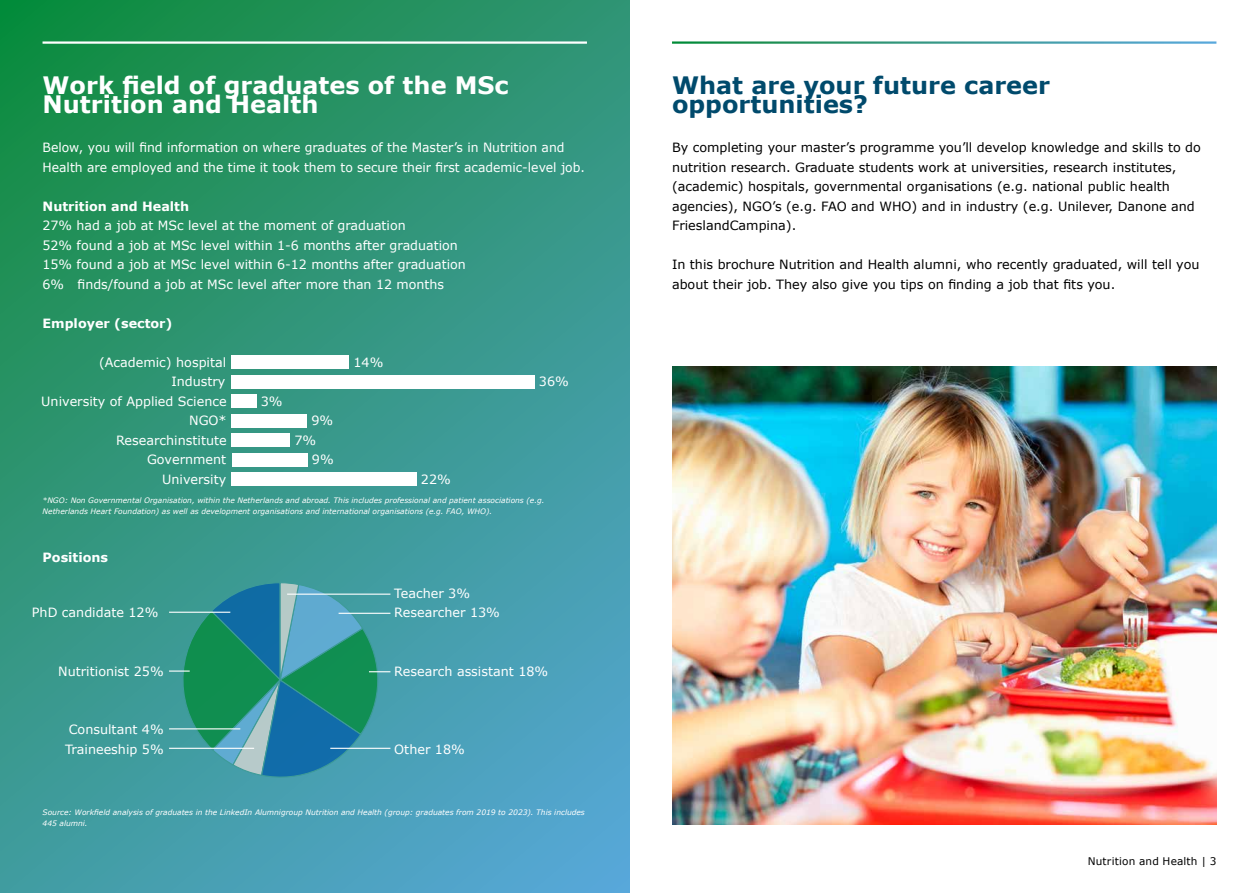
<style>
.page{position:relative;width:1259px;height:893px;background:#fff}
.page>*{position:absolute;margin:0;border:0;box-sizing:border-box;transform-origin:0 0}
.H1_Kop{font:700 24px/19.5px "Verdana";color:#fff}
.H1_Kop-2{font:700 24px/19.5px "Verdana";color:#004a6c}
.Platte_tekst{font:12.75px/19.5px "Verdana";color:#000}
.Platte_tekst-2{font:12.75px "Verdana";color:#fff}
.Inleiding{font:12.75px/19.5px "Verdana";color:#fff}
.H2_Kop_paragraaf{font:700 12.75px "Verdana";color:#fff}
.t1{font:10.5px "Verdana";letter-spacing:.015em;color:#000}
.Bijschrift{font:italic 7.5px/10.5px "Verdana";color:#fff}
</style>
<div class="page">
<svg style="left:0;top:0;width:629px;height:893px;background:#369888"></svg>
<img style="left:672px;top:367px;width:544px;height:458px">
<hr style="left:43px;top:41px;width:544px;height:3px;background:#fff">
<div style="left:231px;top:356px;width:118px;height:13px;background:#fff"></div>
<div style="left:231px;top:375px;width:303px;height:14px;background:#fff"></div>
<div style="left:231px;top:395px;width:25px;height:13px;background:#fff"></div>
<div style="left:231px;top:414px;width:76px;height:14px;background:#fff"></div>
<div style="left:231px;top:434px;width:59px;height:13px;background:#fff"></div>
<div style="left:232px;top:453px;width:76px;height:14px;background:#fff"></div>
<div style="left:231px;top:473px;width:186px;height:13px;background:#fff"></div>
<svg style="left:173px;top:582px;width:217px;height:201px;background:#329293"></svg>
<hr style="left:330px;top:748px;width:60px;height:1px;background:#fff">
<hr style="left:338px;top:613px;width:52px;height:1px;background:#fff">
<hr style="left:169px;top:748px;width:85px;height:1px;background:#fff">
<hr style="left:169px;top:728px;width:71px;height:1px;background:#fff">
<hr style="left:169px;top:670px;width:21px;height:2px;background:#fff">
<hr style="left:169px;top:612px;width:61px;height:1px;background:#fff">
<hr style="left:287px;top:594px;width:103px;height:1px;background:#fff">
<h1 class="H1_Kop" style="left:43px;top:75px;width:468px">Work field of graduates of the MSc<br>Nutrition and Health</h1>
<p class="Inleiding" style="left:43px;top:138px;width:544px">Below, you will find information on where graduates of the Master’s in Nutrition and<br>Health are employed and the time it took them to secure their first academic-level job.</p>
<h2 class="H2_Kop_paragraaf" style="left:43px;top:198px;width:148px">Nutrition and Health</h2>
<p class="Platte_tekst-2" style="left:43px;top:217px;width:365px">27% had a job at MSc level at the moment of graduation</p>
<p class="Platte_tekst-2" style="left:43px;top:237px;width:417px">52% found a job at MSc level within 1-6 months after graduation</p>
<p class="Platte_tekst-2" style="left:43px;top:256px;width:425px">15% found a job at MSc level within 6-12 months after graduation</p>
<p class="Platte_tekst-2" style="left:43px;top:276px;width:403px">6% finds/found a job at MSc level after more than 12 months</p>
<h2 class="H2_Kop_paragraaf" style="left:43px;top:315px;width:131px">Employer (sector)</h2>
<p class="Platte_tekst-2" style="left:99px;top:354px;width:129px">(Academic) hospital</p>
<p class="Platte_tekst-2" style="left:353px;top:354px;width:31px">14%</p>
<p class="Platte_tekst-2" style="left:171px;top:373px;width:56px">Industry</p>
<p class="Platte_tekst-2" style="left:41px;top:393px;width:187px">University of Applied Science</p>
<p class="Platte_tekst-2" style="left:189px;top:412px;width:39px">NGO*</p>
<p class="Platte_tekst-2" style="left:116px;top:432px;width:112px">Researchinstitute</p>
<p class="Platte_tekst-2" style="left:539px;top:373px;width:31px">36%</p>
<p class="Platte_tekst-2" style="left:261px;top:393px;width:23px">3%</p>
<p class="Platte_tekst-2" style="left:311px;top:412px;width:23px">9%</p>
<p class="Platte_tekst-2" style="left:312px;top:451px;width:23px">9%</p>
<p class="Platte_tekst-2" style="left:294px;top:432px;width:23px">7%</p>
<p class="Platte_tekst-2" style="left:147px;top:451px;width:81px">Government</p>
<p class="Platte_tekst-2" style="left:162px;top:471px;width:66px">University</p>
<p class="Bijschrift" style="left:43px;top:495px;width:503px">*NGO: Non Governmental Organisation, within the Netherlands and abroad. This includes professional and patient associations (e.g.<br>Netherlands Heart Foundation) as well as development organisations and international organisations (e.g. FAO, WHO).</p>
<p class="Platte_tekst-2" style="left:421px;top:471px;width:31px">22%</p>
<p class="H2_Kop_paragraaf" style="left:43px;top:549px;width:67px">Positions</p>
<p class="Platte_tekst-2" style="left:32px;top:604px;width:128px">PhD candidate 12%</p>
<p class="Platte_tekst-2" style="left:58px;top:663px;width:107px">Nutritionist 25%</p>
<p class="Platte_tekst-2" style="left:69px;top:721px;width:97px">Consultant 4%</p>
<p class="Platte_tekst-2" style="left:65px;top:741px;width:100px">Traineeship 5%</p>
<p class="Platte_tekst-2" style="left:394px;top:585px;width:77px">Teacher 3%</p>
<p class="Platte_tekst-2" style="left:394px;top:604px;width:107px">Researcher 13%</p>
<p class="Platte_tekst-2" style="left:394px;top:663px;width:155px">Research assistant 18%</p>
<p class="Platte_tekst-2" style="left:394px;top:741px;width:72px">Other 18%</p>
<p class="Bijschrift" style="left:43px;top:807px;width:544px">Source: Workfield analysis of graduates in the LinkedIn Alumnigroup Nutrition and Health (group: graduates from 2019 to 2023). This includes<br>445 alumni.</p>
<h1 class="H1_Kop-2" style="left:672px;top:75px;width:379px">What are your future career opportunities?</h1>
<p class="Platte_tekst" style="left:672px;top:138px;width:530px">By completing your master’s programme you’ll develop knowledge and skills to do nutrition research. Graduate students work at universities, research institutes, (academic) hospitals, governmental organisations (e.g. national public health agencies), NGO’s (e.g. FAO and WHO) and in industry (e.g. Unilever, Danone and FrieslandCampina).</p>
<p class="Platte_tekst" style="left:672px;top:255px;width:529px">In this brochure Nutrition and Health alumni, who recently graduated, will tell you about their job. They also give you tips on finding a job that fits you.</p>
<p class="t1" style="left:1087px;top:854px;width:130px">Nutrition and Health | 3</p>
</div>
